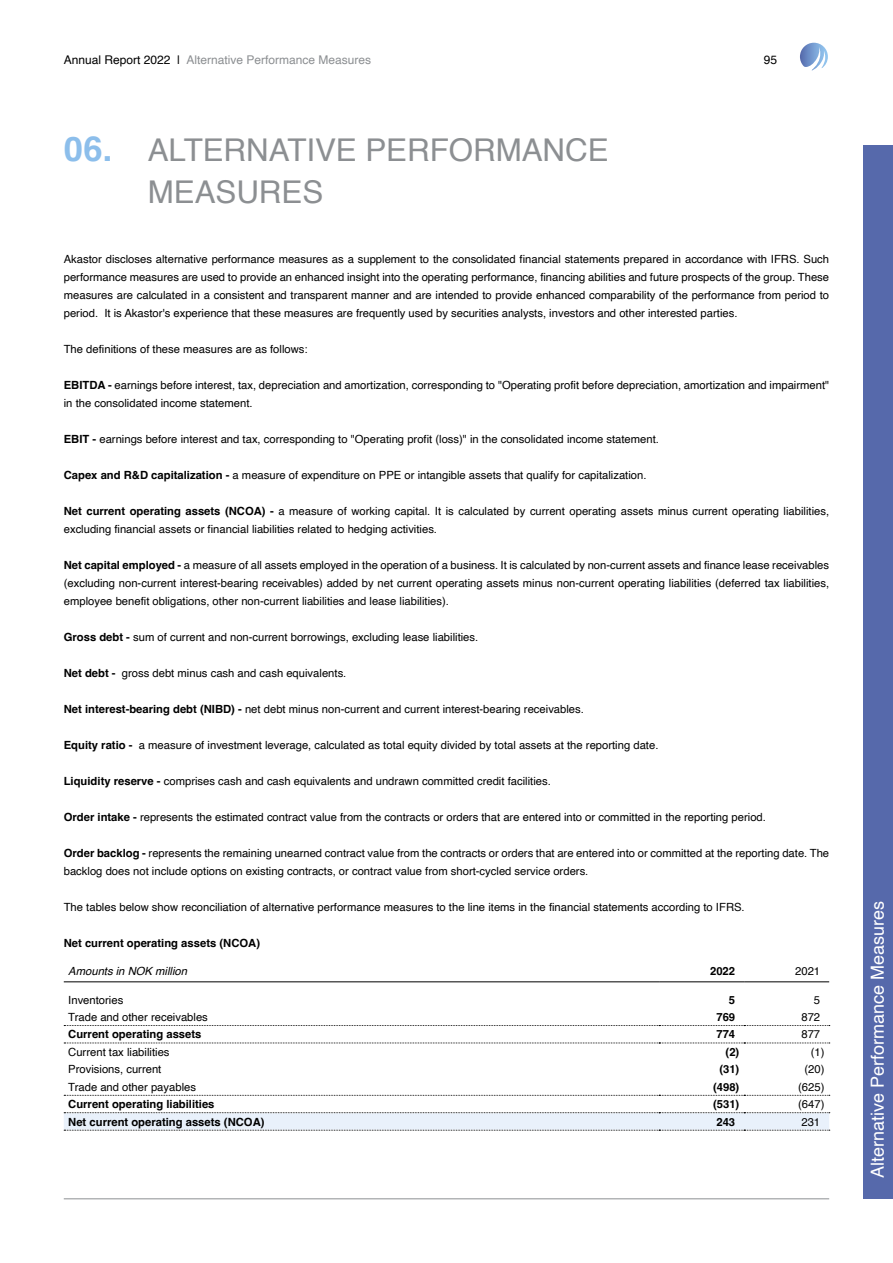
<style>
.page{position:relative;width:893px;height:1263px;background:#fff}
.page>*{position:absolute;margin:0;border:0;box-sizing:border-box;transform-origin:0 0}
.t1{font:31.35px/42px "Helvetica";color:#8c8f92}
.t2{font:18px "Helvetica";color:#fff}
.t3{font:12px "Helvetica";color:#8c8f92}
.t4{font:12px "Helvetica";color:#000}
.Noter_brødtekst{font:11.25px/18px "Helvetica";color:#000}
.Venstre{font:11.25px "Helvetica";color:#000}
.Venstre-2{font:700 11.25px "Helvetica";color:#000}
.Noter_mellomtittel_1{font:700 11.25px "Helvetica";color:#000}
.Venstre-3{font:italic 11.25px "Helvetica";color:#000}
.Høyre_tall_parentes{font:700 11.25px "Helvetica";color:#000}
.Høyre_tall_parentes-2{font:11.25px "Helvetica";color:#000}
.Høyre{font:700 11.25px "Helvetica";color:#000}
.Høyre-2{font:11.25px "Helvetica";color:#000}
.s1{color:#000}
.s2{font-weight:700;font-size:34.5px;color:#8cbeeb}
.s3{font-weight:700}
</style>
<div class="page">
<svg style="left:800px;top:43px;width:28px;height:28px"></svg>
<hr style="left:64px;top:1198px;width:765px;height:1px;background:#8c8f92">
<div style="left:864px;top:146px;width:29px;height:1053px;background:#5669ab"></div>
<hr style="left:64px;top:981px;width:595px;height:1px;background:#000">
<hr style="left:659px;top:981px;width:85px;height:1px;background:#000">
<hr style="left:744px;top:981px;width:85px;height:1px;background:#000">
<svg style="left:64px;top:1112px;width:766px;height:19px;background:#dfe6ee"></svg>
<svg style="left:64px;top:1025px;width:766px;height:1px"></svg>
<svg style="left:64px;top:1042px;width:766px;height:1px"></svg>
<svg style="left:64px;top:1095px;width:766px;height:1px"></svg>
<p class="t3" style="left:64px;top:50px;width:309px"><span class="s1">Annual Report 2022 |</span> Alternative Performance Measures</p>
<p class="t4" style="left:764px;top:50px;width:15px">95</p>
<p class="t1" style="left:148px;top:129px;width:462px;text-indent:-84px"><span class="s2">06.</span> ALTERNATIVE PERFORMANCE<br>MEASURES</p>
<p class="Noter_brødtekst" style="left:64px;top:250px;width:767px;text-align:justify">Akastor discloses alternative performance measures as a supplement to the consolidated financial statements prepared in accordance with IFRS. Such performance measures are used to provide an enhanced insight into the operating performance, financing abilities and future prospects of the group. These measures are calculated in a consistent and transparent manner and are intended to provide enhanced comparability of the performance from period to period. It is Akastor's experience that these measures are frequently used by securities analysts, investors and other interested parties.</p>
<p class="Noter_brødtekst" style="left:64px;top:340px;width:245px">The definitions of these measures are as follows:</p>
<p class="Noter_brødtekst" style="left:64px;top:376px;width:767px"><span class="s3">EBITDA -</span> earnings before interest, tax, depreciation and amortization, corresponding to "Operating profit before depreciation, amortization and impairment" in the consolidated income statement.</p>
<p class="Noter_brødtekst" style="left:64px;top:430px;width:597px"><span class="s3">EBIT -</span> earnings before interest and tax, corresponding to "Operating profit (loss)" in the consolidated income statement.</p>
<p class="Noter_brødtekst" style="left:64px;top:466px;width:584px"><span class="s3">Capex and R&amp;D capitalization -</span> a measure of expenditure on PPE or intangible assets that qualify for capitalization.</p>
<p class="Noter_brødtekst" style="left:64px;top:502px;width:767px"><span class="s3">Net current operating assets (NCOA) -</span> a measure of working capital. It is calculated by current operating assets minus current operating liabilities, excluding financial assets or financial liabilities related to hedging activities.</p>
<p class="Noter_brødtekst" style="left:64px;top:556px;width:767px;text-align:justify"><span class="s3">Net capital employed -</span> a measure of all assets employed in the operation of a business. It is calculated by non-current assets and finance lease receivables (excluding non-current interest-bearing receivables) added by net current operating assets minus non-current operating liabilities (deferred tax liabilities, employee benefit obligations, other non-current liabilities and lease liabilities).</p>
<p class="Noter_brødtekst" style="left:64px;top:628px;width:416px"><span class="s3">Gross debt -</span> sum of current and non-current borrowings, excluding lease liabilities.</p>
<p class="Noter_brødtekst" style="left:64px;top:664px;width:284px"><span class="s3">Net debt -</span> gross debt minus cash and cash equivalents.</p>
<p class="Noter_brødtekst" style="left:64px;top:700px;width:522px"><span class="s3">Net interest-bearing debt (NIBD) -</span> net debt minus non-current and current interest-bearing receivables.</p>
<p class="Noter_brødtekst" style="left:64px;top:736px;width:596px"><span class="s3">Equity ratio -</span> a measure of investment leverage, calculated as total equity divided by total assets at the reporting date.</p>
<p class="Noter_brødtekst" style="left:64px;top:772px;width:489px"><span class="s3">Liquidity reserve -</span> comprises cash and cash equivalents and undrawn committed credit facilities.</p>
<p class="Noter_brødtekst" style="left:64px;top:808px;width:704px"><span class="s3">Order intake -</span> represents the estimated contract value from the contracts or orders that are entered into or committed in the reporting period.</p>
<p class="Noter_brødtekst" style="left:64px;top:844px;width:767px"><span class="s3">Order backlog -</span> represents the remaining unearned contract value from the contracts or orders that are entered into or committed at the reporting date. The backlog does not include options on existing contracts, or contract value from short-cycled service orders.</p>
<p class="Noter_brødtekst" style="left:64px;top:898px;width:682px">The tables below show reconciliation of alternative performance measures to the line items in the financial statements according to IFRS.</p>
<p class="Noter_mellomtittel_1" style="left:64px;top:936px;width:198px">Net current operating assets (NCOA)</p>
<p class="Venstre-3" style="left:68px;top:962px;width:120px">Amounts in NOK million</p>
<p class="Høyre" style="left:710px;top:964px;width:27px">2022</p>
<p class="Høyre-2" style="left:795px;top:962px;width:27px">2021</p>
<p class="Venstre" style="left:68px;top:991px;width:57px">Inventories</p>
<p class="Høyre" style="left:729px;top:993px;width:8px">5</p>
<p class="Høyre-2" style="left:814px;top:991px;width:8px">5</p>
<p class="Venstre" style="left:68px;top:1008px;width:141px">Trade and other receivables</p>
<p class="Høyre" style="left:716px;top:1010px;width:20px">769</p>
<p class="Høyre-2" style="left:801px;top:1008px;width:20px">872</p>
<p class="Venstre-2" style="left:68px;top:1028px;width:135px">Current operating assets</p>
<p class="Høyre" style="left:716px;top:1028px;width:20px">774</p>
<p class="Høyre-2" style="left:801px;top:1026px;width:20px">877</p>
<p class="Venstre" style="left:68px;top:1043px;width:103px">Current tax liabilities</p>
<p class="Høyre_tall_parentes" style="left:726px;top:1045px;width:15px">(2)</p>
<p class="Høyre_tall_parentes-2" style="left:811px;top:1043px;width:15px">(1)</p>
<p class="Venstre" style="left:68px;top:1061px;width:95px">Provisions, current</p>
<p class="Høyre_tall_parentes" style="left:719px;top:1062px;width:22px">(31)</p>
<p class="Høyre_tall_parentes-2" style="left:804px;top:1061px;width:22px">(20)</p>
<p class="Venstre" style="left:68px;top:1078px;width:129px">Trade and other payables</p>
<p class="Høyre_tall_parentes" style="left:713px;top:1080px;width:28px">(498)</p>
<p class="Høyre_tall_parentes-2" style="left:798px;top:1078px;width:28px">(625)</p>
<p class="Venstre-2" style="left:68px;top:1097px;width:148px">Current operating liabilities</p>
<p class="Høyre_tall_parentes" style="left:713px;top:1097px;width:28px">(531)</p>
<p class="Høyre_tall_parentes-2" style="left:798px;top:1095px;width:28px">(647)</p>
<p class="Venstre-2" style="left:68px;top:1115px;width:198px">Net current operating assets (NCOA)</p>
<p class="Høyre" style="left:716px;top:1115px;width:20px">243</p>
<p class="Høyre-2" style="left:801px;top:1113px;width:20px">231</p>
<h2 class="t2" style="left:864px;top:1178px;width:279px;rotate:-90deg">Alternative Performance Measures</h2>
</div>
